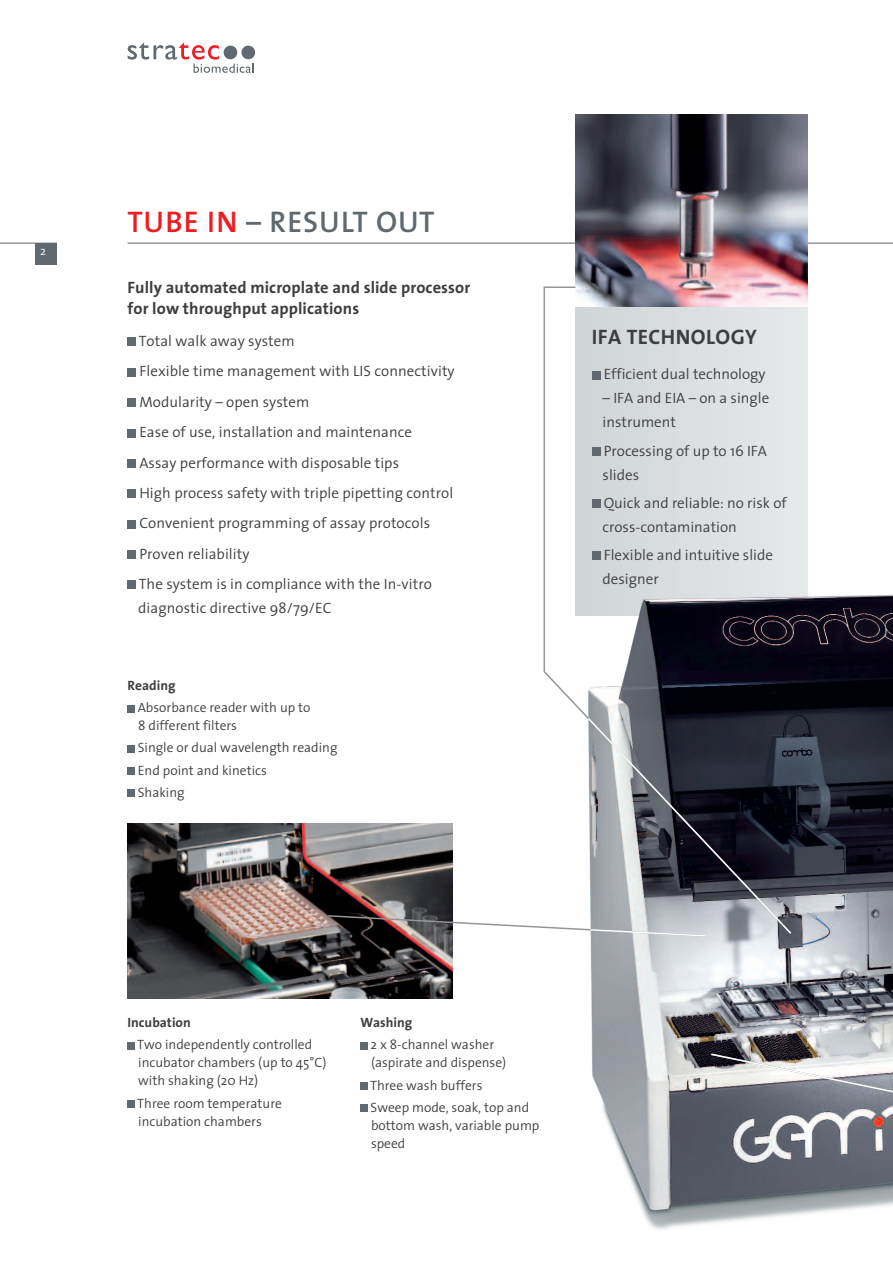
<style>
.page{position:relative;width:893px;height:1263px;background:#fff}
.page>*{position:absolute;margin:0;border:0;box-sizing:border-box;transform-origin:0 0}
.t1{font:600 30px "The Sans";letter-spacing:.04em;color:#5f696f}
.t2{font:700 21px "The Sans";color:#3e3e3f}
.t3{font:700 16.5px/21px "The Sans";letter-spacing:.005em;color:#3e3e3f}
.t4{font:300 15px/30.5px "The Sans";letter-spacing:.005em;color:#3e3e3f}
.t5{font:300 13.5px/18px "The Sans";color:#3e3e3f}
.t6{font:700 13.5px "The Sans";color:#3e3e3f}
.t7{font:300 12px "The Sans";color:#fff}
.s1{color:#ee1d23}
</style>
<div class="page">
<div style="left:35px;top:243px;width:22px;height:21px;background:#5f696f"></div>
<hr style="left:0;top:243px;width:57px;height:1px;background:#5f696f">
<div style="left:575px;top:307px;width:233px;height:309px;background:#e6e9ea"></div>
<img style="left:417px;top:594px;width:476px;height:636px">
<hr style="left:128px;top:243px;width:765px;height:1px;background:#5f696f">
<div style="left:128px;top:338px;width:8px;height:8px;background:#5f696f"></div>
<div style="left:128px;top:368px;width:8px;height:8px;background:#5f696f"></div>
<div style="left:128px;top:398px;width:8px;height:9px;background:#5f696f"></div>
<div style="left:128px;top:429px;width:8px;height:8px;background:#5f696f"></div>
<div style="left:128px;top:459px;width:8px;height:9px;background:#5f696f"></div>
<div style="left:128px;top:489px;width:8px;height:9px;background:#5f696f"></div>
<div style="left:128px;top:520px;width:8px;height:8px;background:#5f696f"></div>
<div style="left:128px;top:550px;width:8px;height:9px;background:#5f696f"></div>
<div style="left:128px;top:581px;width:8px;height:8px;background:#5f696f"></div>
<img style="left:128px;top:824px;width:325px;height:175px">
<div style="left:128px;top:1042px;width:7px;height:7px;background:#5f696f"></div>
<div style="left:128px;top:1100px;width:7px;height:8px;background:#5f696f"></div>
<div style="left:360px;top:1042px;width:8px;height:7px;background:#5f696f"></div>
<div style="left:360px;top:1082px;width:8px;height:8px;background:#5f696f"></div>
<div style="left:360px;top:1105px;width:8px;height:7px;background:#5f696f"></div>
<div style="left:128px;top:705px;width:7px;height:7px;background:#5f696f"></div>
<div style="left:128px;top:745px;width:7px;height:7px;background:#5f696f"></div>
<div style="left:128px;top:767px;width:7px;height:8px;background:#5f696f"></div>
<div style="left:128px;top:790px;width:7px;height:7px;background:#5f696f"></div>
<svg style="left:327px;top:914px;width:380px;height:23px"></svg>
<svg style="left:710px;top:1052px;width:183px;height:118px;background:#8e9097"></svg>
<svg style="left:128px;top:43px;width:126px;height:30px"></svg>
<img style="left:575px;top:115px;width:233px;height:189px">
<svg style="left:543px;top:286px;width:250px;height:649px"></svg>
<svg style="left:586px;top:716px;width:207px;height:219px;background:#5e606a"></svg>
<p class="t7" style="left:40px;top:241px;width:7px">2</p>
<h1 class="t1" style="left:128px;top:196px;width:309px"><span class="s1">TUBE IN</span> – RESULT OUT</h1>
<p class="t3" style="left:128px;top:276px;width:344px">Fully automated microplate and slide processor for low throughput applications</p>
<p class="t4" style="left:139px;top:325px;width:317px">Total walk away system<br>Flexible time management with LIS connectivity Modularity – open system<br>Ease of use, installation and maintenance<br>Assay performance with disposable tips<br>High process safety with triple pipetting control Convenient programming of assay protocols Proven reliability<br>The system is in compliance with the In-vitro</p>
<p class="t4" style="left:138px;top:592px;width:195px">diagnostic directive 98/79/EC</p>
<p class="t6" style="left:128px;top:674px;width:49px">Reading</p>
<p class="t5" style="left:138px;top:698px;width:174px">Absorbance reader with up to<br>8 different filters</p>
<p class="t5" style="left:138px;top:736px;width:201px;line-height:22.2px">Single or dual wavelength reading<br>End point and kinetics<br>Shaking</p>
<h2 class="t2" style="left:592px;top:320px;width:113px">ifa technolog</h2>
<h2 class="t2" style="left:745px;top:320px;width:13px">y</h2>
<p class="t4" style="left:604px;top:359px;width:163px">Efficient dual technology</p>
<p class="t4" style="left:603px;top:386px;width:168px;line-height:24px">– IFA and EIA – on a single instrument</p>
<p class="t4" style="left:603px;top:438px;width:166px;line-height:24px">Processing of up to 16 IFA slides</p>
<p class="t4" style="left:603px;top:490px;width:186px;line-height:24px">Quick and reliable: no risk of cross-contamination</p>
<p class="t4" style="left:603px;top:543px;width:172px;line-height:24px">Flexible and intuitive slide designer</p>
<p class="t6" style="left:128px;top:1011px;width:65px">Incubation</p>
<p class="t5" style="left:137px;top:1035px;width:191px">Two independently controlled incubator chambers (up to 45°C) with shaking (20 Hz)</p>
<p class="t5" style="left:137px;top:1094px;width:146px">Three room temperature incubation chambers</p>
<p class="t6" style="left:360px;top:1011px;width:54px">Washing</p>
<p class="t5" style="left:371px;top:1035px;width:137px">2 x 8-channel washer (aspirate and dispense)</p>
<p class="t5" style="left:370px;top:1073px;width:161px;line-height:22.2px">Three wash buffers<br>Sweep mode, soak, top and</p>
<p class="t5" style="left:371px;top:1116px;width:170px">bottom wash, variable pump speed</p>
</div>
